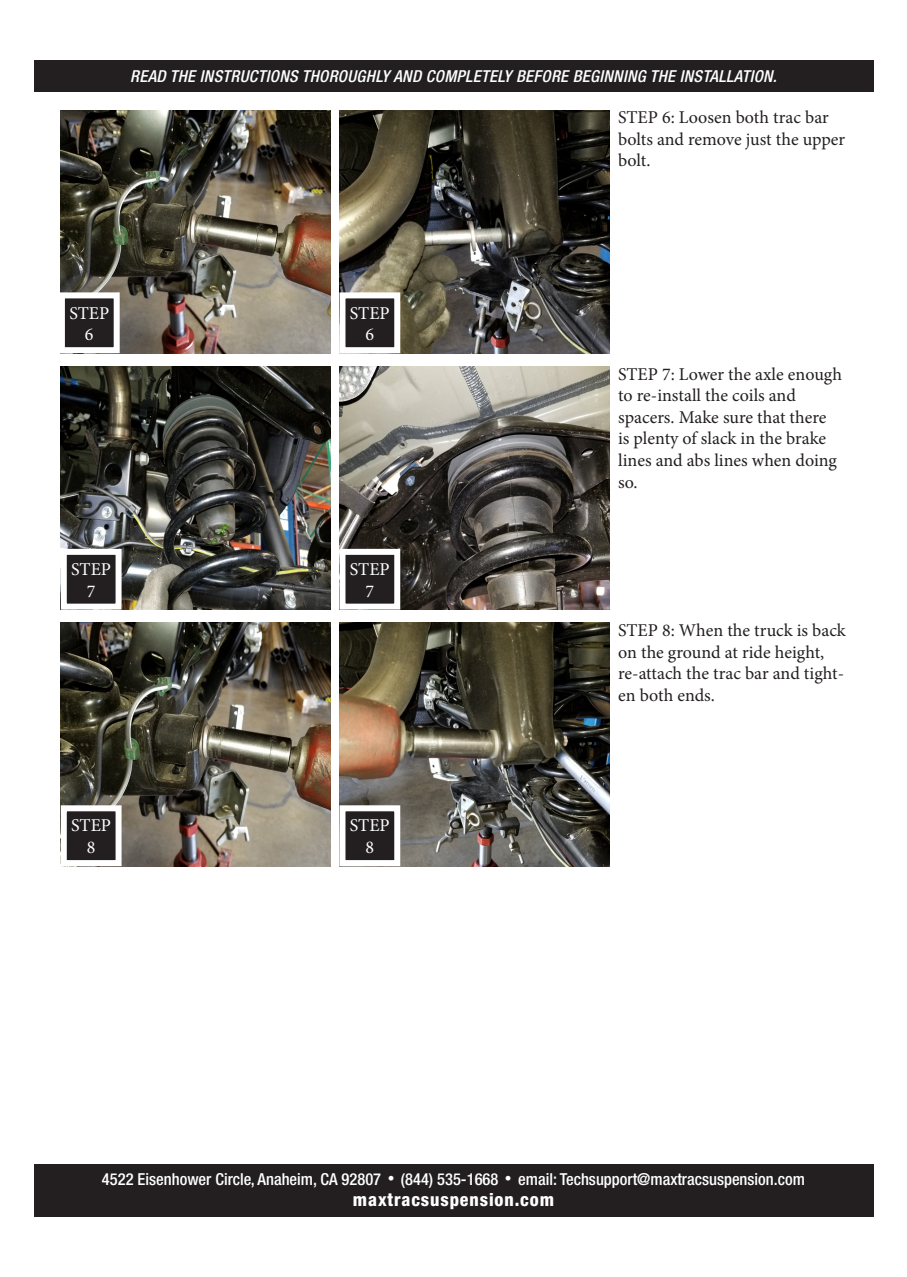
<style>
.page{position:relative;width:907px;height:1277px;background:#fff}
.page>*{position:absolute;margin:0;border:0;box-sizing:border-box;transform-origin:0 0}
.t1{font:18px/21.6px "Minion Pro";color:#231f20}
.t2{font:18px/21.6px "Minion Pro";color:#fff;text-align:center}
.t3{font:800 condensed 18px "Helvetica Neue LT Std";letter-spacing:.05em;color:#fff}
.t4{font:500 condensed 16.5px "Helvetica Neue LT Std";color:#fff}
.t5{font:italic 500 condensed 16.5px "Helvetica Neue LT Std";letter-spacing:.02em;color:#fff}
.s1{font-size:13.5px}
</style>
<div class="page">
<div style="left:34px;top:1163px;width:839px;height:53px;background:#231f20"></div>
<div style="left:34px;top:61px;width:839px;height:31px;background:#231f20"></div>
<img style="left:61px;top:366px;width:270px;height:243px">
<img style="left:61px;top:110px;width:270px;height:243px">
<img style="left:339px;top:623px;width:270px;height:243px">
<img style="left:339px;top:366px;width:270px;height:243px">
<img style="left:339px;top:110px;width:270px;height:243px">
<img style="left:61px;top:623px;width:270px;height:243px">
<div style="left:342px;top:552px;width:55px;height:54px;background:#231f20"></div>
<div style="left:339px;top:549px;width:61px;height:60px;border:6px solid #fff"></div>
<div style="left:64px;top:552px;width:54px;height:54px;background:#231f20"></div>
<div style="left:61px;top:549px;width:61px;height:60px;border:6px solid #fff"></div>
<div style="left:342px;top:295px;width:55px;height:55px;background:#231f20"></div>
<div style="left:339px;top:292px;width:61px;height:61px;border:6px solid #fff"></div>
<div style="left:62px;top:295px;width:55px;height:55px;background:#231f20"></div>
<div style="left:59px;top:292px;width:61px;height:61px;border:6px solid #fff"></div>
<div style="left:64px;top:808px;width:54px;height:55px;background:#231f20"></div>
<div style="left:61px;top:805px;width:61px;height:61px;border:6px solid #fff"></div>
<div style="left:342px;top:808px;width:55px;height:55px;background:#231f20"></div>
<div style="left:339px;top:805px;width:61px;height:61px;border:6px solid #fff"></div>
<p class="t5" style="left:130px;top:67px;width:648px">READ THE INSTRUCTIONS THOROUGHLY AND COMPLETELY BEFORE BEGINNING THE INSTALLATION.</p>
<p class="t1" style="left:618px;top:107px;width:228px">STEP 6: Loosen both trac bar bolts and remove just the upper bolt.</p>
<p class="t2" style="left:69px;top:302px;width:41px">STEP<br>6</p>
<p class="t2" style="left:71px;top:558px;width:41px">STEP<br>7</p>
<p class="t2" style="left:350px;top:302px;width:41px">STEP<br>6</p>
<p class="t2" style="left:350px;top:558px;width:41px">STEP<br>7</p>
<p class="t1" style="left:618px;top:363px;width:225px">STEP 7: Lower the axle enough to re-install the coils and spacers. Make sure that there is plenty of slack in the brake lines and abs lines when doing so.</p>
<p class="t1" style="left:618px;top:619px;width:229px">STEP 8: When the truck is back on the ground at ride height, re-attach the trac bar and tight&shy;en both ends.</p>
<p class="t2" style="left:71px;top:815px;width:41px">STEP<br>8</p>
<p class="t2" style="left:350px;top:815px;width:41px">STEP<br>8</p>
<p class="t4" style="left:102px;top:1168px;width:704px">4522 Eisenhower Circle, Anaheim, CA 92807 <span class="s1">•</span> (844) 535-1668 <span class="s1">•</span> email: Techsupport@maxtracsuspension.com</p>
<p class="t3" style="left:353px;top:1188px;width:203px">maxtracsuspension.com</p>
</div>
